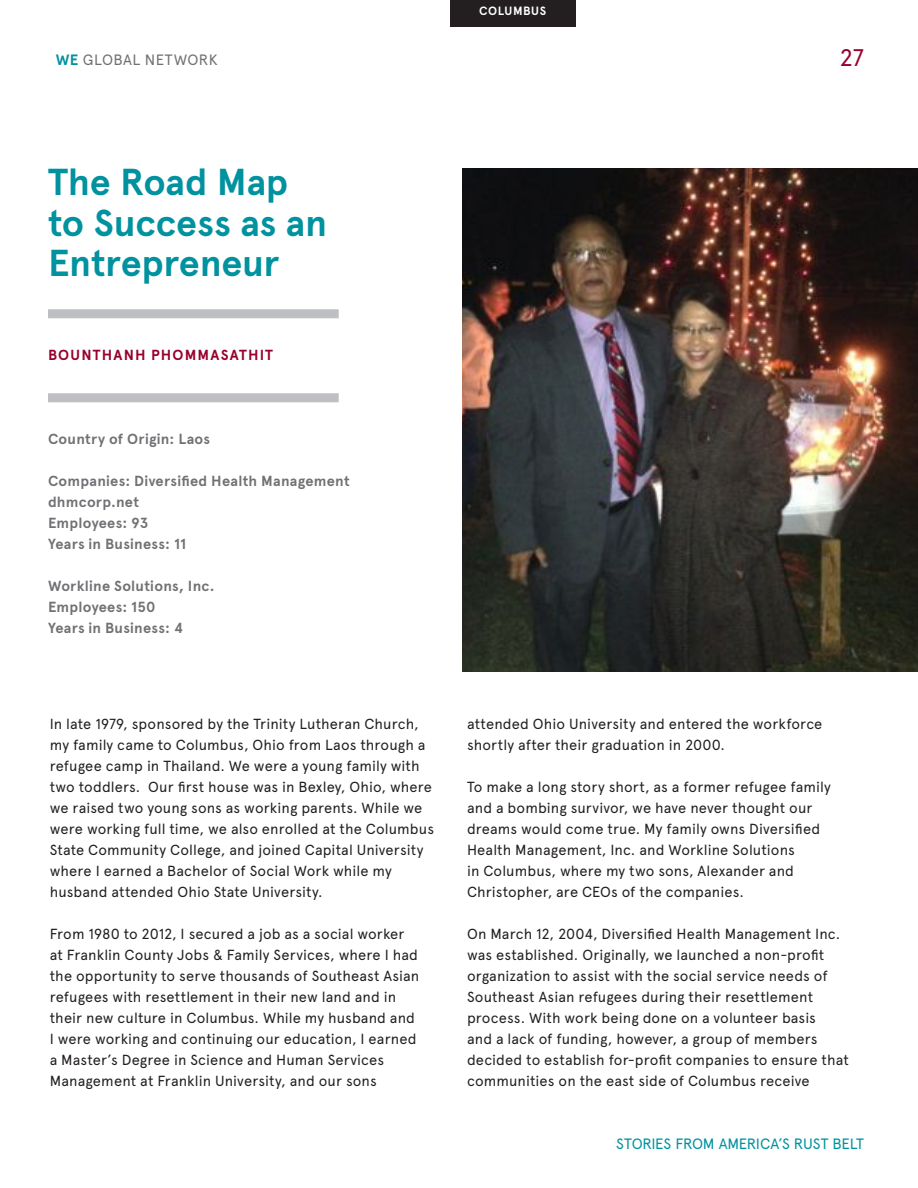
<style>
.page{position:relative;width:918px;height:1188px;background:#fff}
.page>*{position:absolute;margin:0;border:0;box-sizing:border-box;transform-origin:0 0}
.t1{font:700 37.5px/40.5px "Apercu";letter-spacing:-.005em;color:#00929f}
.t2{font:24px "Apercu";color:#98012d}
.t3{font:15px "Apercu";letter-spacing:-.015em;color:#00929f}
.t4{font:15px "Apercu";letter-spacing:.025em;color:#717074}
.t5{font:14.7px/21px "Apercu";letter-spacing:.005em;color:#231f20}
.t6{font:700 14.7px/21px "Apercu";letter-spacing:.015em;color:#717074}
.t7{font:700 14.7px "Apercu";letter-spacing:.08em;color:#98012d}
.t8{font:700 12px "Apercu";letter-spacing:.045em;color:#fff}
.s1{font-weight:700;color:#00929f}
</style>
<div class="page">
<div style="left:48px;top:309px;width:291px;height:9px;background:#bebfc2"></div>
<div style="left:48px;top:393px;width:291px;height:9px;background:#bebfc2"></div>
<img style="left:463px;top:169px;width:455px;height:503px">
<div style="left:450px;top:0;width:125px;height:26px;background:#231f20"></div>
<p class="t8" style="left:479px;top:4px;width:69px">COLUMBUS</p>
<p class="t4" style="left:56px;top:50px;width:163px"><span class="s1">WE</span> GLOBAL NETWORK</p>
<h2 class="t2" style="left:839px;top:43px;width:26px">27</h2>
<h1 class="t1" style="left:48px;top:162px;width:281px">The Road Map to Success as an<br>Entrepreneur</h1>
<p class="t7" style="left:48px;top:346px;width:227px">BOUNTHANH PHOMMASATHIT</p>
<p class="t6" style="left:48px;top:429px;width:164px">Country of Origin: Laos</p>
<p class="t6" style="left:48px;top:471px;width:303px">Companies: Diversified Health Management dhmcorp.net<br>Employees: 93<br>Years in Business: 11</p>
<p class="t6" style="left:48px;top:576px;width:168px">Workline Solutions, Inc.<br>Employees: 150<br>Years in Business: 4</p>
<p class="t5" style="left:50px;top:713px;width:386px">In late 1979, sponsored by the Trinity Lutheran Church, my family came to Columbus, Ohio from Laos through a refugee camp in Thailand. We were a young family with two toddlers. Our first house was in Bexley, Ohio, where we raised two young sons as working parents. While we were working full time, we also enrolled at the Columbus State Community College, and joined Capital University where I earned a Bachelor of Social Work while my husband attended Ohio State University.</p>
<p class="t5" style="left:50px;top:923px;width:371px">From 1980 to 2012, I secured a job as a social worker at Franklin County Jobs &amp; Family Services, where I had the opportunity to serve thousands of Southeast Asian refugees with resettlement in their new land and in their new culture in Columbus. While my husband and I were working and continuing our education, I earned a Master’s Degree in Science and Human Services Management at Franklin University, and our sons</p>
<p class="t5" style="left:467px;top:713px;width:357px">attended Ohio University and entered the workforce shortly after their graduation in 2000.</p>
<p class="t5" style="left:467px;top:776px;width:365px">To make a long story short, as a former refugee family and a bombing survivor, we have never thought our dreams would come true. My family owns Diversified Health Management, Inc. and Workline Solutions<br>in Columbus, where my two sons, Alexander and Christopher, are CEOs of the companies.</p>
<p class="t5" style="left:467px;top:923px;width:383px">On March 12, 2004, Diversified Health Management Inc. was established. Originally, we launched a non-profit organization to assist with the social service needs of Southeast Asian refugees during their resettlement process. With work being done on a volunteer basis<br>and a lack of funding, however, a group of members decided to establish for-profit companies to ensure that communities on the east side of Columbus receive</p>
<p class="t3" style="left:616px;top:1135px;width:249px">STORIES FROM AMERICA’S RUST BELT</p>
</div>
